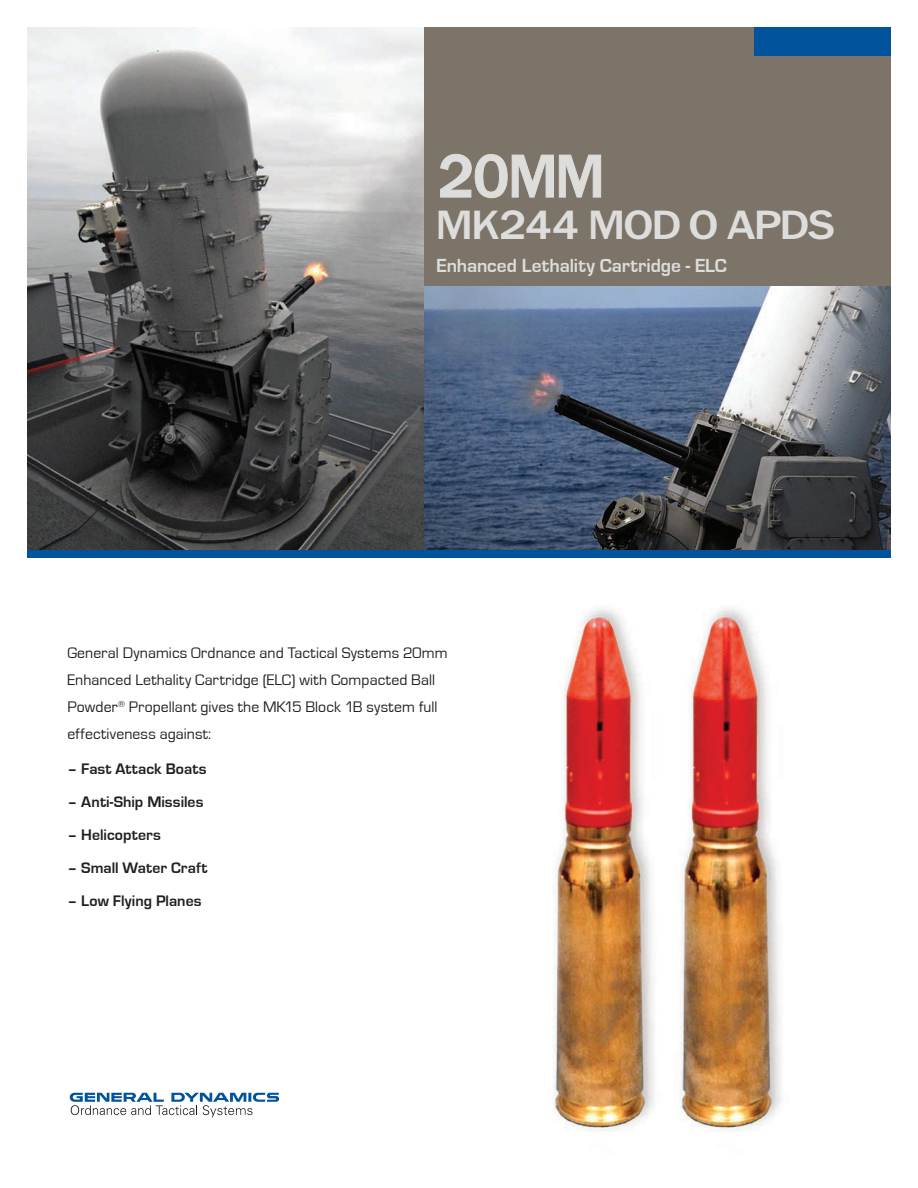
<style>
.page{position:relative;width:918px;height:1188px;background:#fff}
.page>*{position:absolute;margin:0;border:0;box-sizing:border-box;transform-origin:0 0}
.t1{font:60px "Framina";color:#dddddb}
.t2{font:40.5px "Framina";letter-spacing:-.02em;color:#dddddb;scale:1.11 1}
.t3{font:700 19.5px "Eurostile";letter-spacing:-.005em;color:#dddddb}
.t4{font:15.75px/27px "Eurostile";letter-spacing:.005em;color:#231f20}
.t5{font:700 15.75px "Eurostile";color:#231f20}
</style>
<div class="page">
<div style="left:421px;top:27px;width:470px;height:260px;background:#7c7468"></div>
<img style="left:424px;top:286px;width:467px;height:264px">
<img style="left:27px;top:27px;width:397px;height:523px">
<div style="left:27px;top:550px;width:864px;height:8px;background:#01539b"></div>
<div style="left:755px;top:27px;width:136px;height:28px;background:#01539b"></div>
<svg style="left:440px;top:153px;width:162px;height:46px"></svg>
<img style="left:553px;top:608px;width:228px;height:524px">
<svg style="left:70px;top:1093px;width:209px;height:24px"></svg>
<h1 class="t1" style="left:436px;top:140px;width:169px">20MM</h1>
<h2 class="t2" style="left:436px;top:200px;width:360px">MK244 MOD O APDS</h2>
<p class="t3" style="left:436px;top:255px;width:292px">Enhanced Lethality Cartridge - ELC</p>
<p class="t4" style="left:68px;top:640px;width:382px">General Dynamics Ordnance and Tactical Systems 20mm Enhanced Lethality Cartridge (ELC) with Compacted Ball Powder<sup>®</sup> Propellant gives the MK15 Block 1B system full effectiveness against:</p>
<p class="t5" style="left:68px;top:760px;width:141px">– Fast Attack Boats</p>
<p class="t5" style="left:68px;top:793px;width:138px">– Anti-Ship Missiles</p>
<p class="t5" style="left:68px;top:826px;width:95px">– Helicopters</p>
<p class="t5" style="left:68px;top:859px;width:142px">– Small Water Craft</p>
<p class="t5" style="left:68px;top:892px;width:136px">– Low Flying Planes</p>
</div>
